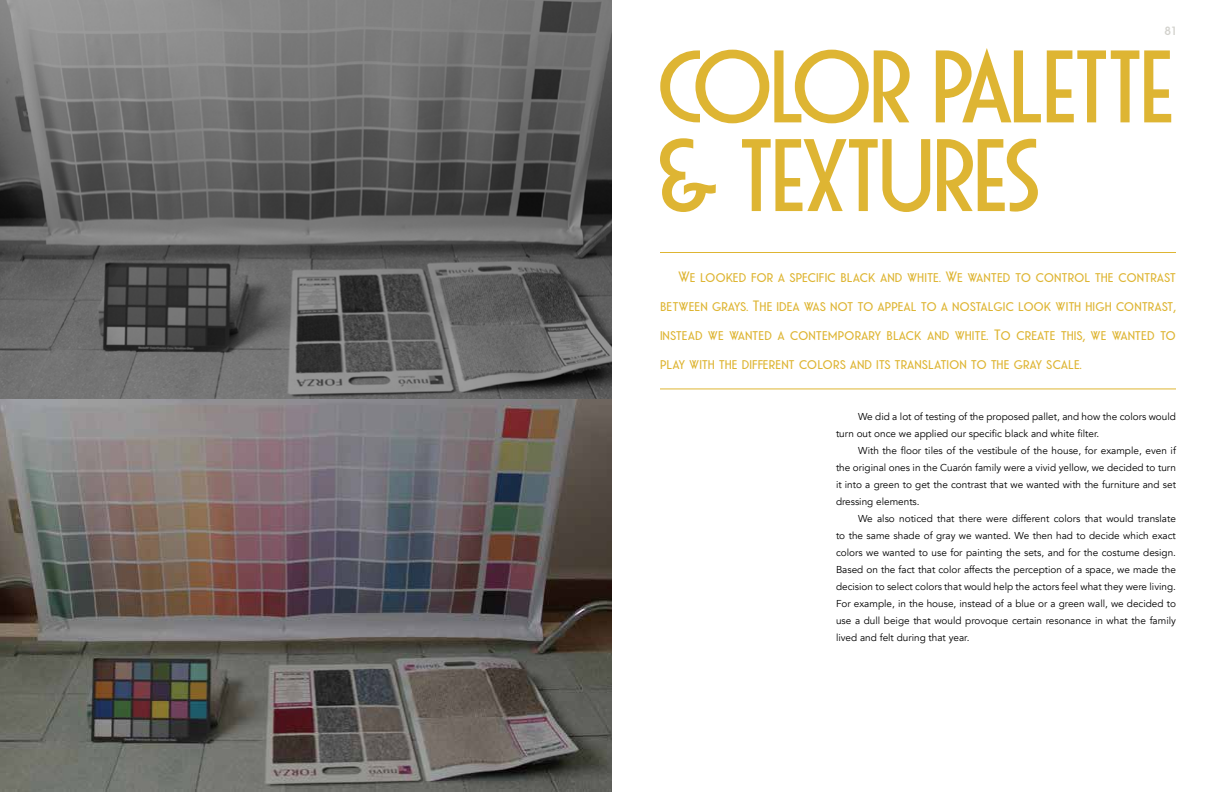
<style>
.page{position:relative;width:1224px;height:792px;background:#fff}
.page>*{position:absolute;margin:0;border:0;box-sizing:border-box;transform-origin:0 0}
.t1{font:600 15px/29px "Waverly CF";color:#deb533;text-align:justify}
.t2{font:800 12px "Waverly CF";color:#d3d2cd}
.t3{font:10px/17px "Avenir";color:#000;text-align:justify}
</style>
<div class="page">
<hr style="left:660px;top:388px;width:516px;height:1px;background:#deb533">
<hr style="left:660px;top:252px;width:516px;height:1px;background:#deb533">
<svg style="left:660px;top:50px;width:250px;height:73px"></svg>
<svg style="left:936px;top:48px;width:105px;height:74px"></svg>
<svg style="left:1047px;top:50px;width:124px;height:72px"></svg>
<svg style="left:660px;top:138px;width:56px;height:74px"></svg>
<svg style="left:742px;top:139px;width:188px;height:73px"></svg>
<svg style="left:937px;top:139px;width:101px;height:73px"></svg>
<img style="left:0;top:0;width:612px;height:792px">
<p class="t2" style="left:1164px;top:23px;width:13px">81</p>
<p class="t1" style="left:660px;top:263px;width:518px;text-indent:18px">We looked for a specific black and white. We wanted to control the contrast between grays. The idea was not to appeal to a nostalgic look with high contrast, instead we wanted a contemporary black and white. To create this, we wanted to play with the different colors and its translation to the gray scale.</p>
<p class="t3" style="left:836px;top:408px;width:341px;text-indent:22px">We did a lot of testing of the proposed pallet, and how the colors would turn out once we applied our specific black and white filter.</p>
<p class="t3" style="left:836px;top:442px;width:342px;text-indent:22px">With the floor tiles of the vestibule of the house, for example, even if the original ones in the Cuarón family were a vivid yellow, we decided to turn it into a green to get the contrast that we wanted with the furniture and set dressing elements.</p>
<p class="t3" style="left:836px;top:510px;width:342px;text-indent:22px">We also noticed that there were different colors that would translate to the same shade of gray we wanted. We then had to decide which exact colors we wanted to use for painting the sets, and for the costume design.<br>Based on the fact that color affects the perception of a space, we made the decision to select colors that would help the actors feel what they were living.<br>For example, in the house, instead of a blue or a green wall, we decided to use a dull beige that would provoque certain resonance in what the family lived and felt during that year.</p>
</div>
